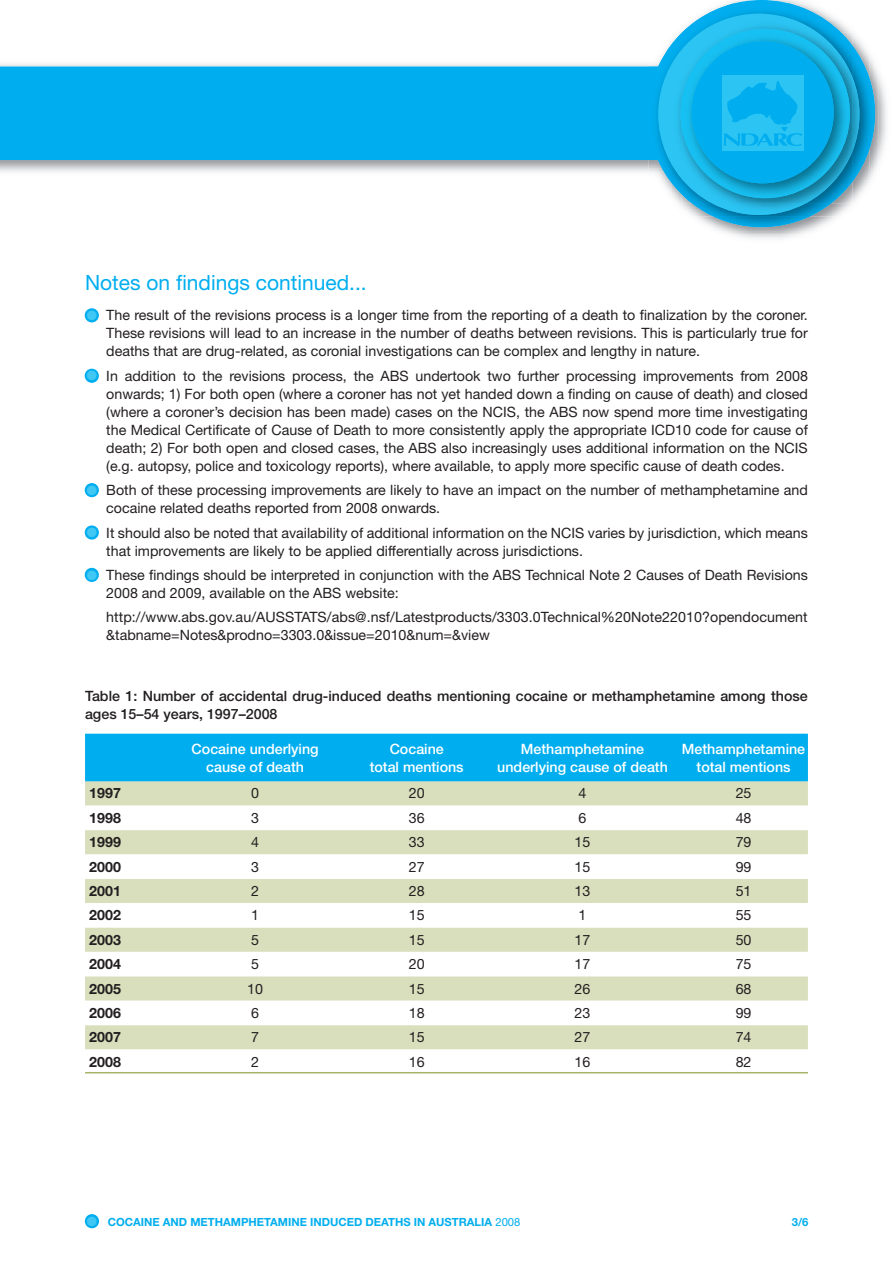
<style>
.page{position:relative;width:893px;height:1263px;background:#fff}
.page>*{position:absolute;margin:0;border:0;box-sizing:border-box;transform-origin:0 0}
._01__Header_1{font:21px "Helvetica Neue LT";color:#00aeef}
._02__Bullet_1{font:14.25px/18px "Helvetica Neue LT";color:#231f20}
._02__Bullet_LAST{font:14.25px/18px "Helvetica Neue LT";letter-spacing:.005em;color:#231f20}
._03__Table_HEAD{font:500 14.25px "Helvetica Neue LT";color:#fff}
._02__Figure_HEAD{font:500 14.25px/18px "Helvetica Neue LT";color:#231f20}
._03__Table_TXT_LINE{font:14.25px "Helvetica Neue LT";color:#231f20}
._03__Table_TXT{font:14.25px "Helvetica Neue LT";color:#231f20}
._03__Table_TXT_LINE-2{font:700 14.25px "Helvetica Neue LT";color:#231f20}
._03__Table_TXT-2{font:700 14.25px "Helvetica Neue LT";color:#231f20}
._03__Table_TXT_LAST{font:14.25px "Helvetica Neue LT";color:#231f20}
._03__Table_TXT_LAST-2{font:700 14.25px "Helvetica Neue LT";color:#231f20}
.t1{font:700 11.25px "Helvetica Neue LT";color:#00aeef}
.s1{font-weight:900;font-size:27px;color:#40c7f4}
.s2{font-weight:400}
</style>
<div class="page">
<svg style="left:0;top:0;width:805px;height:172px;fill:#00aeef"></svg>
<img style="left:713px;top:66px;width:165px;height:169px">
<img style="left:649px;top:4px;width:226px;height:223px">
<div style="left:658px;top:14px;width:201px;height:201px;background:#2bc4f3;border-radius:50%"></div>
<img style="left:671px;top:20px;width:198px;height:197px">
<img style="left:671px;top:20px;width:188px;height:195px">
<img style="left:682px;top:32px;width:171px;height:171px">
<img style="left:682px;top:32px;width:168px;height:166px">
<div style="left:692px;top:41px;width:142px;height:142px;background:#00aeef;border-radius:50%"></div>
<div style="left:722px;top:75px;width:81px;height:75px;background:#2bc4f3"></div>
<svg style="left:724px;top:81px;width:78px;height:65px"></svg>
<div style="left:85px;top:1214px;width:14px;height:14px;border:4px solid #00aeef;border-radius:50%"></div>
<div style="left:85px;top:734px;width:723px;height:48px;background:#00aeef"></div>
<div style="left:85px;top:781px;width:723px;height:24px;background:#d9dfbd"></div>
<div style="left:85px;top:830px;width:723px;height:24px;background:#d9dfbd"></div>
<div style="left:85px;top:879px;width:723px;height:24px;background:#d9dfbd"></div>
<div style="left:85px;top:928px;width:723px;height:24px;background:#d9dfbd"></div>
<div style="left:85px;top:976px;width:723px;height:24px;background:#d9dfbd"></div>
<div style="left:85px;top:1025px;width:723px;height:24px;background:#d9dfbd"></div>
<hr style="left:85px;top:1072px;width:723px;height:1px;background:#a6b467">
<div style="left:85px;top:308px;width:14px;height:14px;border:4px solid #00aeef;border-radius:50%"></div>
<div style="left:85px;top:369px;width:14px;height:14px;border:4px solid #00aeef;border-radius:50%"></div>
<div style="left:85px;top:483px;width:14px;height:14px;border:4px solid #00aeef;border-radius:50%"></div>
<div style="left:85px;top:525px;width:14px;height:15px;border:4px solid #00aeef;border-radius:50%"></div>
<div style="left:85px;top:568px;width:14px;height:14px;border:4px solid #00aeef;border-radius:50%"></div>
<p class="_01__Header_1" style="left:85px;top:270px;width:283px">Notes on findings continued...</p>
<p class="_02__Bullet_1" style="left:106px;top:306px;width:703px;text-align:justify;text-indent:-21px"><span class="s1">•</span> The result of the revisions process is a longer time from the reporting of a death to finalization by the coroner.<br>These revisions will lead to an increase in the number of deaths between revisions. This is particularly true for deaths that are drug-related, as coronial investigations can be complex and lengthy in nature.</p>
<p class="_02__Bullet_1" style="left:106px;top:367px;width:703px;text-align:justify;text-indent:-21px"><span class="s1">•</span> In addition to the revisions process, the ABS undertook two further processing improvements from 2008 onwards; 1) For both open (where a coroner has not yet handed down a finding on cause of death) and closed (where a coroner’s decision has been made) cases on the NCIS, the ABS now spend more time investigating the Medical Certificate of Cause of Death to more consistently apply the appropriate ICD10 code for cause of death; 2) For both open and closed cases, the ABS also increasingly uses additional information on the NCIS (e.g. autopsy, police and toxicology reports), where available, to apply more specific cause of death codes.</p>
<p class="_02__Bullet_1" style="left:106px;top:481px;width:703px;text-indent:-21px"><span class="s1">•</span> Both of these processing improvements are likely to have an impact on the number of methamphetamine and cocaine related deaths reported from 2008 onwards.</p>
<p class="_02__Bullet_1" style="left:106px;top:523px;width:703px;text-indent:-21px"><span class="s1">•</span> It should also be noted that availability of additional information on the NCIS varies by jurisdiction, which means that improvements are likely to be applied differentially across jurisdictions.</p>
<p class="_02__Bullet_1" style="left:106px;top:566px;width:703px;text-indent:-21px"><span class="s1">•</span> These findings should be interpreted in conjunction with the ABS Technical Note 2 Causes of Death Revisions<br>2008 and 2009, available on the ABS website:</p>
<p class="_02__Bullet_LAST" style="left:106px;top:608px;width:703px">http://www.abs.gov.au/AUSSTATS/abs@.nsf/Latestproducts/3303.0Technical%20Note22010?opendocument &amp;tabname=Notes&amp;prodno=3303.0&amp;issue=2010&amp;num=&amp;view</p>
<p class="_02__Figure_HEAD" style="left:85px;top:687px;width:724px">Table 1: Number of accidental drug-induced deaths mentioning cocaine or methamphetamine among those ages 15–54 years, 1997–2008</p>
<p class="_03__Table_HEAD" style="left:192px;top:740px;width:128px">Cocaine underlying</p>
<p class="_03__Table_HEAD" style="left:390px;top:740px;width:56px">Cocaine</p>
<p class="_03__Table_HEAD" style="left:521px;top:740px;width:125px">Methamphetamine</p>
<p class="_03__Table_HEAD" style="left:682px;top:740px;width:125px">Methamphetamine</p>
<p class="_03__Table_HEAD" style="left:206px;top:758px;width:99px">cause of death</p>
<p class="_03__Table_HEAD" style="left:370px;top:758px;width:95px">total mentions</p>
<p class="_03__Table_HEAD" style="left:497px;top:758px;width:172px">underlying cause of death</p>
<p class="_03__Table_HEAD" style="left:697px;top:758px;width:95px">total mentions</p>
<p class="_03__Table_TXT_LINE-2" style="left:89px;top:784px;width:33px">1997</p>
<p class="_03__Table_TXT_LINE" style="left:251px;top:785px;width:9px">0</p>
<p class="_03__Table_TXT_LINE" style="left:409px;top:785px;width:17px">20</p>
<p class="_03__Table_TXT_LINE" style="left:579px;top:785px;width:9px">4</p>
<p class="_03__Table_TXT_LINE" style="left:736px;top:785px;width:17px">25</p>
<p class="_03__Table_TXT-2" style="left:89px;top:809px;width:33px">1998</p>
<p class="_03__Table_TXT" style="left:251px;top:809px;width:9px">3</p>
<p class="_03__Table_TXT" style="left:409px;top:809px;width:17px">36</p>
<p class="_03__Table_TXT" style="left:579px;top:809px;width:9px">6</p>
<p class="_03__Table_TXT" style="left:736px;top:809px;width:17px">48</p>
<p class="_03__Table_TXT_LINE-2" style="left:89px;top:833px;width:33px">1999</p>
<p class="_03__Table_TXT_LINE" style="left:251px;top:834px;width:9px">4</p>
<p class="_03__Table_TXT_LINE" style="left:409px;top:834px;width:17px">33</p>
<p class="_03__Table_TXT_LINE" style="left:575px;top:834px;width:17px">15</p>
<p class="_03__Table_TXT_LINE" style="left:736px;top:834px;width:17px">79</p>
<p class="_03__Table_TXT-2" style="left:89px;top:858px;width:33px">2000</p>
<p class="_03__Table_TXT" style="left:251px;top:858px;width:9px">3</p>
<p class="_03__Table_TXT" style="left:409px;top:858px;width:17px">27</p>
<p class="_03__Table_TXT" style="left:575px;top:858px;width:17px">15</p>
<p class="_03__Table_TXT" style="left:736px;top:858px;width:17px">99</p>
<p class="_03__Table_TXT_LINE-2" style="left:89px;top:882px;width:33px">2001</p>
<p class="_03__Table_TXT_LINE" style="left:251px;top:882px;width:9px">2</p>
<p class="_03__Table_TXT_LINE" style="left:409px;top:882px;width:17px">28</p>
<p class="_03__Table_TXT_LINE" style="left:575px;top:882px;width:17px">13</p>
<p class="_03__Table_TXT_LINE" style="left:736px;top:882px;width:17px">51</p>
<p class="_03__Table_TXT-2" style="left:89px;top:906px;width:33px">2002</p>
<p class="_03__Table_TXT" style="left:251px;top:907px;width:9px">1</p>
<p class="_03__Table_TXT" style="left:409px;top:907px;width:17px">15</p>
<p class="_03__Table_TXT" style="left:579px;top:907px;width:9px">1</p>
<p class="_03__Table_TXT" style="left:736px;top:907px;width:17px">55</p>
<p class="_03__Table_TXT_LINE-2" style="left:89px;top:931px;width:33px">2003</p>
<p class="_03__Table_TXT_LINE" style="left:251px;top:931px;width:9px">5</p>
<p class="_03__Table_TXT_LINE" style="left:409px;top:931px;width:17px">15</p>
<p class="_03__Table_TXT_LINE" style="left:575px;top:931px;width:17px">17</p>
<p class="_03__Table_TXT_LINE" style="left:736px;top:931px;width:17px">50</p>
<p class="_03__Table_TXT-2" style="left:89px;top:955px;width:33px">2004</p>
<p class="_03__Table_TXT" style="left:251px;top:955px;width:9px">5</p>
<p class="_03__Table_TXT" style="left:409px;top:955px;width:17px">20</p>
<p class="_03__Table_TXT" style="left:575px;top:955px;width:17px">17</p>
<p class="_03__Table_TXT" style="left:736px;top:955px;width:17px">75</p>
<p class="_03__Table_TXT_LINE-2" style="left:89px;top:980px;width:33px">2005</p>
<p class="_03__Table_TXT_LINE" style="left:247px;top:980px;width:17px">10</p>
<p class="_03__Table_TXT_LINE" style="left:409px;top:980px;width:17px">15</p>
<p class="_03__Table_TXT_LINE" style="left:575px;top:980px;width:17px">26</p>
<p class="_03__Table_TXT_LINE" style="left:736px;top:980px;width:17px">68</p>
<p class="_03__Table_TXT-2" style="left:89px;top:1004px;width:33px">2006</p>
<p class="_03__Table_TXT" style="left:251px;top:1004px;width:9px">6</p>
<p class="_03__Table_TXT" style="left:409px;top:1004px;width:17px">18</p>
<p class="_03__Table_TXT" style="left:575px;top:1004px;width:17px">23</p>
<p class="_03__Table_TXT" style="left:736px;top:1004px;width:17px">99</p>
<p class="_03__Table_TXT_LINE-2" style="left:89px;top:1028px;width:33px">2007</p>
<p class="_03__Table_TXT_LINE" style="left:251px;top:1029px;width:9px">7</p>
<p class="_03__Table_TXT_LINE" style="left:409px;top:1029px;width:17px">15</p>
<p class="_03__Table_TXT_LINE" style="left:575px;top:1029px;width:17px">27</p>
<p class="_03__Table_TXT_LINE" style="left:736px;top:1029px;width:17px">74</p>
<p class="_03__Table_TXT_LAST-2" style="left:89px;top:1053px;width:33px">2008</p>
<p class="_03__Table_TXT_LAST" style="left:251px;top:1053px;width:9px">2</p>
<p class="_03__Table_TXT_LAST" style="left:409px;top:1053px;width:17px">16</p>
<p class="_03__Table_TXT_LAST" style="left:575px;top:1053px;width:17px">16</p>
<p class="_03__Table_TXT_LAST" style="left:736px;top:1053px;width:17px">82</p>
<p class="t1" style="left:85px;top:1215px;width:437px"><span class="s1">•</span> COCAINE AND METHAMPHETAMINE INDUCED DEATHS IN AUSTRALIA <span class="s2">2008</span></p>
<p class="t1" style="left:792px;top:1215px;width:18px">3/6</p>
</div>
